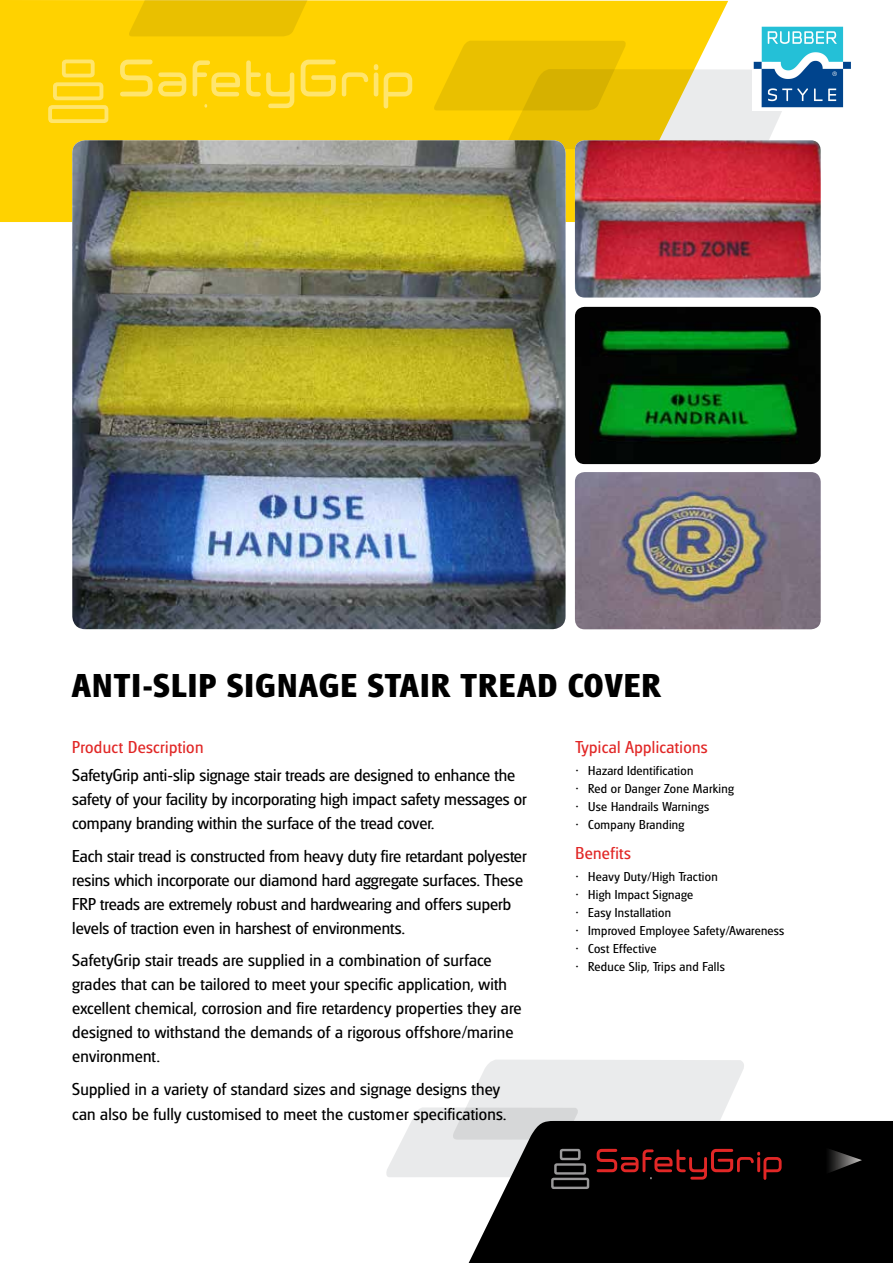
<style>
.page{position:relative;width:893px;height:1263px;background:#fff}
.page>*{position:absolute;margin:0;border:0;box-sizing:border-box;transform-origin:0 0}
.t1{font:700 34.5px "Glasgow";letter-spacing:.05em;color:#000}
.t2{font:18px/24px "Glasgow";color:#000}
.t3{font:18px "Glasgow";letter-spacing:.02em;color:#e12726}
.t4{font:13.5px "Glasgow";letter-spacing:.02em;color:#000}
</style>
<div class="page">
<div style="left:0;top:0;width:728px;height:222px;background:#ffd200"></div>
<svg style="left:433px;top:41px;width:349px;height:108px;background:#eccd38"></svg>
<svg style="left:128px;top:0;width:194px;height:37px;background:#ecc301"></svg>
<img style="left:575px;top:140px;width:246px;height:158px">
<img style="left:575px;top:307px;width:246px;height:157px">
<img style="left:575px;top:472px;width:246px;height:157px">
<div style="left:469px;top:1121px;width:424px;height:142px;background:#000"></div>
<svg style="left:386px;top:1060px;width:396px;height:129px"></svg>
<img style="left:72px;top:140px;width:494px;height:489px">
<svg style="left:825px;top:1147px;width:37px;height:27px"></svg>
<svg style="left:48px;top:60px;width:60px;height:63px;background:#ffd824"></svg>
<svg style="left:301px;top:60px;width:35px;height:36px"></svg>
<svg style="left:384px;top:72px;width:28px;height:37px"></svg>
<svg style="left:120px;top:59px;width:66px;height:37px;background:#ffd928"></svg>
<svg style="left:193px;top:60px;width:47px;height:36px;background:#ffd92a"></svg>
<svg style="left:246px;top:60px;width:48px;height:48px;background:#ffd71f"></svg>
<svg style="left:342px;top:72px;width:26px;height:24px"></svg>
<svg style="left:374px;top:64px;width:4px;height:32px"></svg>
<svg style="left:204px;top:104px;width:3px;height:4px"></svg>
<img style="left:752px;top:26px;width:99px;height:84px">
<h1 class="t1" style="left:72px;top:666px;width:590px">ANTI-SLIP SIGNAGE STAIR TREAD COVER</h1>
<p class="t3" style="left:72px;top:737px;width:133px">Product Description</p>
<p class="t2" style="left:72px;top:764px;width:456px">SafetyGrip anti-slip signage stair treads are designed to enhance the safety of your facility by incorporating high impact safety messages or company branding within the surface of the tread cover.</p>
<p class="t2" style="left:72px;top:844px;width:456px">Each stair tread is constructed from heavy duty fire retardant polyester resins which incorporate our diamond hard aggregate surfaces. These FRP treads are extremely robust and hardwearing and offers superb levels of traction even in harshest of environments.</p>
<p class="t2" style="left:72px;top:949px;width:451px">SafetyGrip stair treads are supplied in a combination of surface grades that can be tailored to meet your specific application, with excellent chemical, corrosion and fire retardency properties they are designed to withstand the demands of a rigorous offshore/marine environment.</p>
<p class="t2" style="left:72px;top:1076px;width:436px;line-height:25.5px">Supplied in a variety of standard sizes and signage designs they can also be fully customised to meet the customer specifications.</p>
<p class="t3" style="left:575px;top:737px;width:134px">Typical Applications</p>
<p class="t4" style="left:575px;top:763px;width:119px">• Hazard Identification</p>
<p class="t4" style="left:575px;top:781px;width:160px">• Red or Danger Zone Marking</p>
<p class="t4" style="left:575px;top:799px;width:135px">• Use Handrails Warnings</p>
<p class="t4" style="left:575px;top:817px;width:110px">• Company Branding</p>
<p class="t3" style="left:575px;top:843px;width:57px">Benefits</p>
<p class="t4" style="left:575px;top:869px;width:144px">• Heavy Duty/High Traction</p>
<p class="t4" style="left:575px;top:887px;width:119px">• High Impact Signage</p>
<p class="t4" style="left:575px;top:905px;width:97px">• Easy Installation</p>
<p class="t4" style="left:575px;top:923px;width:210px">• Improved Employee Safety/Awareness</p>
<p class="t4" style="left:575px;top:941px;width:82px">• Cost Effective</p>
<p class="t4" style="left:575px;top:959px;width:151px">• Reduce Slip, Trips and Falls</p>
</div>
